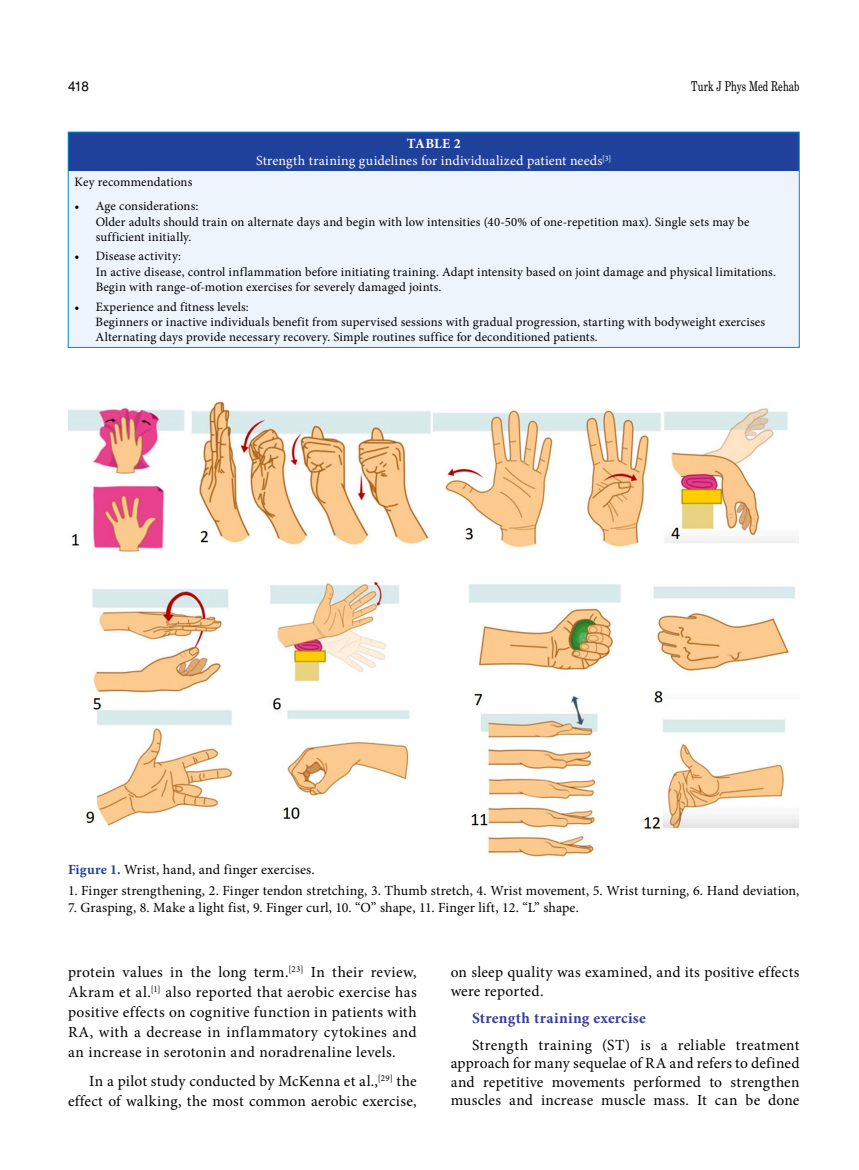
<style>
.page{position:relative;width:859px;height:1170px;background:#fff}
.page>*{position:absolute;margin:0;border:0;box-sizing:border-box;transform-origin:0 0}
.t1{font:15.45px/20.1px "Minion Pro";letter-spacing:.015em;color:#000;text-align:justify}
.t2{font:700 15.45px "Minion Pro";letter-spacing:.015em;color:#363e99}
.t3{font:13.95px "Minion Pro";letter-spacing:.005em;color:#000}
.t4{font:13.95px/16.8px "Minion Pro";letter-spacing:.015em;color:#fff;text-align:center}
.t5{font:13.5px "Madison Tr";letter-spacing:.005em;color:#000}
.t6{font:13.5px "Helvetica Normal Tr";color:#000}
.t7{font:12.75px/15.3px "Minion Pro";letter-spacing:.01em;color:#000}
.s1{font-weight:700}
.s2{font-weight:700;color:#20419b}
</style>
<div class="page">
<div style="left:68px;top:132px;width:731px;height:215px;background:#eef4fb"></div>
<div style="left:68px;top:132px;width:731px;height:39px;background:#20419b"></div>
<div style="left:68px;top:132px;width:731px;height:215px;border:1px solid #0089cf"></div>
<img style="left:68px;top:401px;width:731px;height:456px">
<p class="t6" style="left:68px;top:78px;width:22px">418</p>
<p class="t5" style="left:691px;top:78px;width:110px">Turk J Phys Med Rehab</p>
<p class="t4" style="left:256px;top:136px;width:357px"><span class="s1">TABLE 2<br></span>Strength training guidelines for individualized patient needs<sup>[3]</sup></p>
<p class="t7" style="left:74px;top:175px;width:119px">Key recommendations</p>
<p class="t7" style="left:96px;top:198px;width:655px;text-indent:-21px">• Age considerations:<br>Older adults should train on alternate days and begin with low intensities (40-50% of one-repetition max). Single sets may be sufficient initially.</p>
<p class="t7" style="left:96px;top:249px;width:682px;text-indent:-21px">• Disease activity:<br>In active disease, control inflammation before initiating training. Adapt intensity based on joint damage and physical limitations.<br>Begin with range-of-motion exercises for severely damaged joints.</p>
<p class="t7" style="left:96px;top:299px;width:671px;text-indent:-21px">• Experience and fitness levels:<br>Beginners or inactive individuals benefit from supervised sessions with gradual progression, starting with bodyweight exercises<br>Alternating days provide necessary recovery. Simple routines suffice for deconditioned patients.</p>
<p class="t3" style="left:68px;top:859px;width:248px"><span class="s2">Figure 1.</span> Wrist, hand, and finger exercises.</p>
<p class="t3" style="left:68px;top:880px;width:733px">1. Finger strengthening, 2. Finger tendon stretching, 3. Thumb stretch, 4. Wrist movement, 5. Wrist turning, 6. Hand deviation,</p>
<p class="t3" style="left:68px;top:897px;width:512px">7. Grasping, 8. Make a light fist, 9. Finger curl, 10. “O” shape, 11. Finger lift, 12. “L” shape.</p>
<p class="t1" style="left:68px;top:961px;width:350px">protein values in the long term.<sup>[23]</sup> In their review, Akram et al.<sup>[1]</sup> also reported that aerobic exercise has positive effects on cognitive function in patients with RA, with a decrease in inflammatory cytokines and an increase in serotonin and noradrenaline levels.</p>
<p class="t1" style="left:68px;top:1070px;width:350px;text-align:right">In a pilot study conducted by McKenna et al.,<sup>[29]</sup> the effect of walking, the most common aerobic exercise,</p>
<p class="t1" style="left:451px;top:962px;width:350px;line-height:18.6px">on sleep quality was examined, and its positive effects were reported.</p>
<p class="t2" style="left:472px;top:1006px;width:175px">Strength training exercise</p>
<p class="t1" style="left:451px;top:1035px;width:350px;line-height:18.6px;text-indent:21px">Strength training (ST) is a reliable treatment approach for many sequelae of RA and refers to defined and repetitive movements performed to strengthen muscles and increase muscle mass. It can be done</p>
</div>
